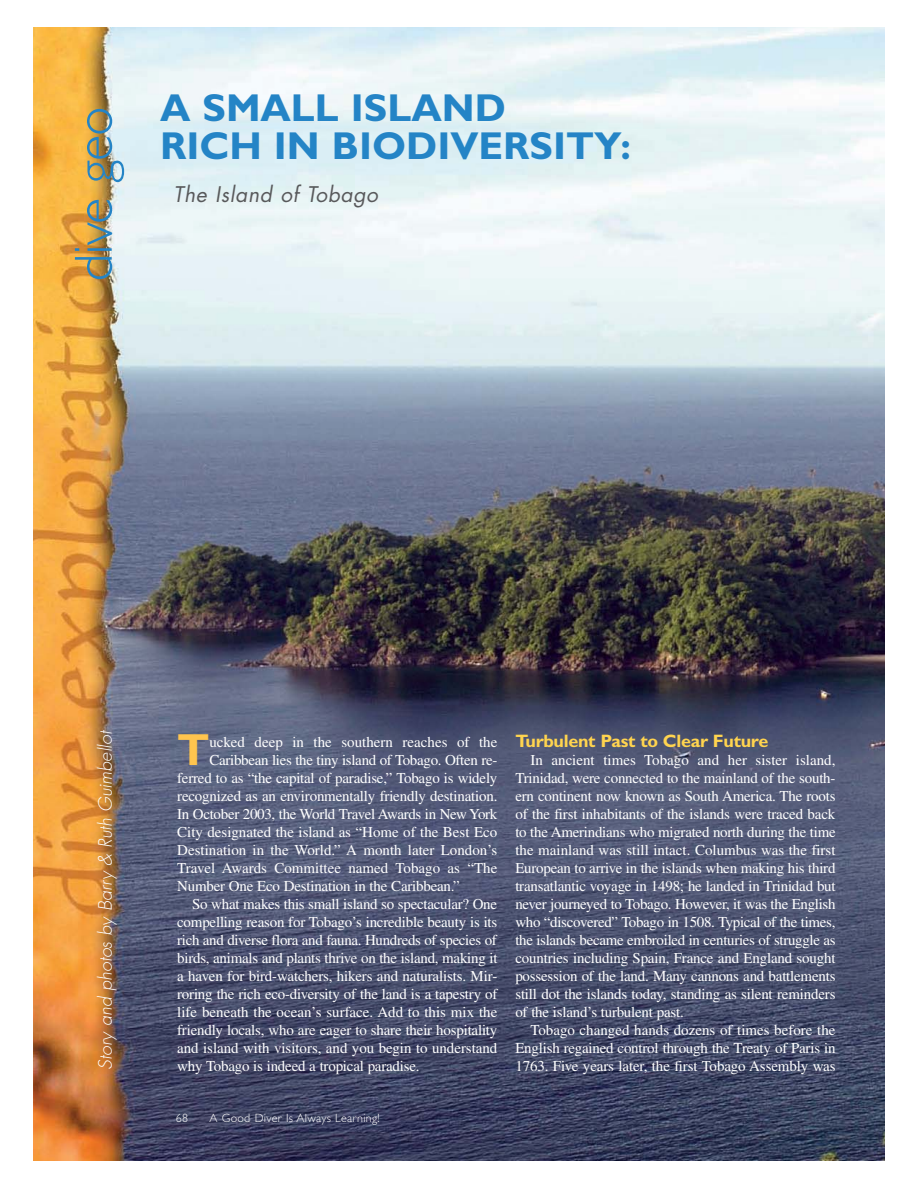
<style>
.page{position:relative;width:918px;height:1188px;background:#fff}
.page>*{position:absolute;margin:0;border:0;box-sizing:border-box;transform-origin:0 0}
.t1{font:300 54px "Gill Sans";letter-spacing:-.015em;color:#2484c6}
.t2{font:700 45px "Gill Sans";color:#ffc54e}
.t3{font:700 39px/37.5px "Gill Sans";color:#2484c6}
.t4{font:italic 21px "Futura";letter-spacing:.03em;color:#58595b}
.t5{font:italic 300 18px "Futura";color:#fff}
.t6{font:700 18px "Gill Sans";letter-spacing:-.015em;color:#ffd44f}
.t7{font:15px/18px "Times";letter-spacing:-.015em;color:#fff;text-align:justify}
.t8{font:300 12px "Gill Sans";letter-spacing:.025em;color:#fff}
</style>
<div class="page">
<img style="left:34px;top:27px;width:850px;height:1134px">
<h1 class="t1" style="left:75px;top:281px;width:176px;rotate:-90deg">dive geo</h1>
<h3 class="t3" style="left:160px;top:94px;width:473px">A SMALL ISLAND<br>RICH IN BIODIVERSITY:</h3>
<h3 class="t4" style="left:174px;top:184px;width:206px">The Island of Tobago</h3>
<p class="t5" style="left:97px;top:1070px;width:341px;rotate:-90deg">Story and photos by Barry &amp; Ruth Guimbellot</p>
<h2 class="t2" style="left:177px;top:734px;width:34px">T</h2>
<p class="t7" style="left:209px;top:734px;width:289px">ucked deep in the southern reaches of the</p>
<p class="t7" style="left:209px;top:752px;width:289px">Caribbean lies the tiny island of Tobago. Often re-</p>
<p class="t7" style="left:177px;top:770px;width:322px">ferred to as “the capital of paradise,” Tobago is widely</p>
<p class="t7" style="left:177px;top:788px;width:322px">recognized as an environmentally friendly destination.</p>
<p class="t7" style="left:177px;top:806px;width:322px">In October 2003, the World Travel Awards in New York</p>
<p class="t7" style="left:177px;top:824px;width:322px">City designated the island as “Home of the Best Eco</p>
<p class="t7" style="left:177px;top:842px;width:322px">Destination in the World.” A month later London’s</p>
<p class="t7" style="left:177px;top:860px;width:322px">Travel Awards Committee named Tobago as “The</p>
<p class="t7" style="left:177px;top:878px;width:284px">Number One Eco Destination in the Caribbean.”</p>
<p class="t7" style="left:192px;top:896px;width:306px">So what makes this small island so spectacular? One</p>
<p class="t7" style="left:177px;top:914px;width:322px">compelling reason for Tobago’s incredible beauty is its</p>
<p class="t7" style="left:177px;top:932px;width:321px">rich and diverse flora and fauna. Hundreds of species of</p>
<p class="t7" style="left:177px;top:950px;width:322px">birds, animals and plants thrive on the island, making it</p>
<p class="t7" style="left:177px;top:968px;width:322px">a haven for bird-watchers, hikers and naturalists. Mir-</p>
<p class="t7" style="left:177px;top:986px;width:322px">roring the rich eco-diversity of the land is a tapestry of</p>
<p class="t7" style="left:177px;top:1004px;width:322px">life beneath the ocean’s surface. Add to this mix the</p>
<p class="t7" style="left:177px;top:1022px;width:322px">friendly locals, who are eager to share their hospitality</p>
<p class="t7" style="left:177px;top:1040px;width:322px">and island with visitors, and you begin to understand</p>
<p class="t7" style="left:177px;top:1058px;width:244px">why Tobago is indeed a tropical paradise.</p>
<p class="t8" style="left:176px;top:1114px;width:14px">68</p>
<p class="t8" style="left:210px;top:1114px;width:172px">A Good Diver Is Always Learning!</p>
<p class="t6" style="left:515px;top:735px;width:255px">Turbulent Past to Clear Future</p>
<p class="t7" style="left:515px;top:752px;width:322px;text-indent:15px">In ancient times Tobago and her sister island, Trinidad, were connected to the mainland of the south&shy;ern continent now known as South America. The roots of the first inhabitants of the islands were traced back to the Amerindians who migrated north during the time the mainland was still intact. Columbus was the first European to arrive in the islands when making his third transatlantic voyage in 1498; he landed in Trinidad but never journeyed to Tobago. However, it was the English who “discovered” Tobago in 1508. Typical of the times, the islands became embroiled in centuries of struggle as countries including Spain, France and England sought possession of the land. Many cannons and battlements still dot the islands today, standing as silent reminders of the island’s turbulent past.</p>
<p class="t7" style="left:515px;top:1022px;width:322px;text-align:right">Tobago changed hands dozens of times before the<br>English regained control through the Treaty of Paris in</p>
<p class="t7" style="left:515px;top:1058px;width:322px">1763. Five years later, the first Tobago Assembly was</p>
</div>
